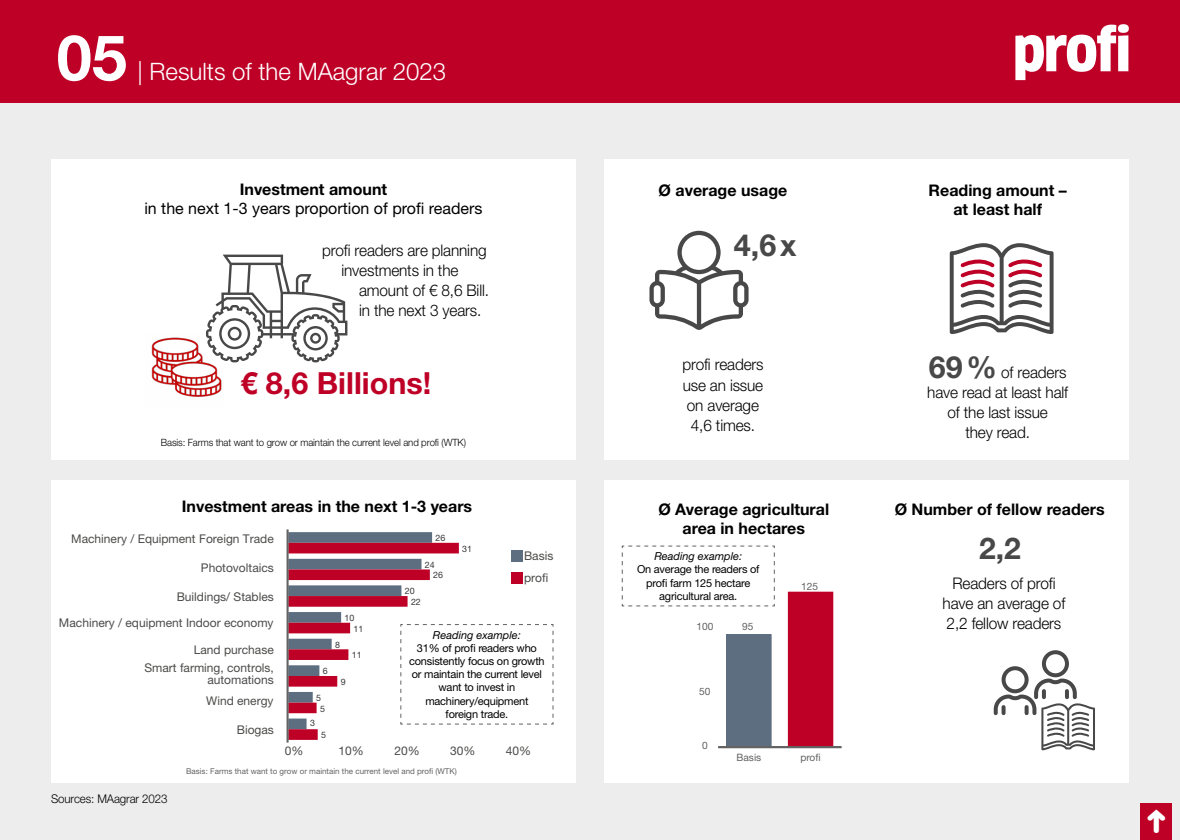
<style>
.page{position:relative;width:1180px;height:840px;background:#fff}
.page>*{position:absolute;margin:0;border:0;box-sizing:border-box;transform-origin:0 0}
.t1{font:700 63.2px "Helvetica Neue LT Pro";color:#fff}
.t2{font:700 30.4px "Helvetica Neue LT Pro";color:#be0027}
.t3{font:700 30.4px "Helvetica Neue LT Pro";color:#484848}
.t4{font:700 30px "Arial";letter-spacing:-.01em;color:#c00000}
.t5{font:700 30px "Helvetica Neue LT Pro";color:#484848}
.t6{font:300 24px "Helvetica Neue LT Pro";color:#fff}
.t7{font:300 16px/20px "Helvetica Neue LT Pro";letter-spacing:-.01em;color:#000;text-align:center;scale:.96 1}
.t8{font:700 16px/19.2px "Helvetica Neue LT Pro";color:#000;text-align:center}
.t9{font:16px "Helvetica Neue LT Pro";color:#000}
.t10{font:12px/18.6px "Helvetica Neue LT Pro";color:#4c4b4a}
.t11{font:300 12px "Helvetica Neue LT Pro";letter-spacing:-.01em;color:#000;scale:.96 1}
.t12{font:11px/13.2px "Helvetica Neue LT Pro";letter-spacing:-.02em;color:#000;text-align:center}
.t13{font:italic 11px "Helvetica Neue LT Pro";color:#000}
.t14{font:10.2px "Helvetica Neue LT Pro";color:#636363}
.t15{font:300 10px "Helvetica Neue LT Pro";letter-spacing:-.01em;color:#000;scale:.96 1}
.t16{font:8.8px "Helvetica Neue LT Pro";letter-spacing:.005em;color:#363636}
.t17{font:8px "Helvetica Neue LT Pro";color:#636363}
.s1{font-weight:700;font-size:30.4px;color:#484848}
</style>
<div class="page">
<div style="left:0;top:0;width:1179px;height:103px;background:#be0027"></div>
<svg style="left:1015px;top:24px;width:113px;height:56px"></svg>
<div style="left:0;top:103px;width:1179px;height:736px;background:#ededed"></div>
<div style="left:51px;top:159px;width:524px;height:300px;background:#fff"></div>
<div style="left:604px;top:480px;width:524px;height:302px;background:#fff"></div>
<svg style="left:993px;top:650px;width:101px;height:99px"></svg>
<img style="left:151px;top:337px;width:71px;height:60px">
<svg style="left:202px;top:254px;width:145px;height:110px"></svg>
<div style="left:604px;top:159px;width:524px;height:300px;background:#fff"></div>
<svg style="left:649px;top:231px;width:99px;height:99px"></svg>
<svg style="left:949px;top:243px;width:104px;height:91px"></svg>
<div style="left:52px;top:480px;width:522px;height:300px;background:#fff"></div>
<hr style="left:286px;top:529px;width:2px;height:213px;background:#636363">
<svg style="left:288px;top:532px;width:266px;height:207px"></svg>
<div style="left:726px;top:634px;width:45px;height:112px;background:#5c6e80"></div>
<div style="left:788px;top:592px;width:44px;height:154px;background:#be0027"></div>
<div style="left:787px;top:591px;width:46px;height:156px;border:1px solid #be0027"></div>
<hr style="left:718px;top:745px;width:123px;height:2px;background:#636363">
<svg style="left:621px;top:545px;width:154px;height:61px"></svg>
<div style="left:1140px;top:802px;width:32px;height:37px;background:#be0027"></div>
<h1 class="t1" style="left:57px;top:18px;width:72px">05</h1>
<h3 class="t6" style="left:137px;top:56px;width:310px">| Results of the MAagrar 2023</h3>
<p class="t8" style="left:240px;top:179px;width:149px">Investment amount</p>
<p class="t9" style="left:144px;top:198px;width:339px">in the next 1-3 years proportion of profi readers</p>
<p class="t7" style="left:322px;top:240px;width:173px">profi readers are planning investments in the</p>
<p class="t7" style="left:359px;top:280px;width:137px;text-align:left">amount of € 8,6 Bill. in the next 3 years.</p>
<h3 class="t4" style="left:242px;top:362px;width:225px">8,6 Mill arden € !</h3>
<h2 class="t2" style="left:240px;top:363px;width:192px">€ 8,6 Billions!</h2>
<p class="t15" style="left:161px;top:436px;width:319px">Basis: Farms that want to grow or maintain the current level and profi (WTK)</p>
<p class="t8" style="left:182px;top:496px;width:292px">Investment areas in the next 1-3 years</p>
<p class="t10" style="left:71px;top:529px;width:204px">Machinery / Equipment Foreign Trade</p>
<p class="t10" style="left:201px;top:557px;width:74px">Photovoltaics</p>
<p class="t10" style="left:177px;top:586px;width:99px">Buildings/ Stables</p>
<p class="t10" style="left:59px;top:613px;width:216px">Machinery / equipment Indoor economy</p>
<p class="t10" style="left:144px;top:639px;width:131px;text-align:right">Land purchase<br>Smart farming, controls,</p>
<p class="t10" style="left:206px;top:669px;width:69px;line-height:20.6px">automations<br>Wind energy</p>
<p class="t10" style="left:237px;top:719px;width:39px">Biogas</p>
<p class="t16" style="left:323px;top:665px;width:6px">6</p>
<p class="t16" style="left:316px;top:692px;width:6px">5</p>
<p class="t16" style="left:320px;top:702px;width:6px">5</p>
<p class="t16" style="left:321px;top:729px;width:6px">5</p>
<p class="t16" style="left:310px;top:717px;width:6px">3</p>
<p class="t16" style="left:344px;top:612px;width:11px">10</p>
<p class="t16" style="left:335px;top:638px;width:6px">8</p>
<p class="t16" style="left:353px;top:622px;width:11px">11</p>
<p class="t16" style="left:352px;top:649px;width:11px">11</p>
<p class="t16" style="left:341px;top:676px;width:6px">9</p>
<p class="t16" style="left:435px;top:532px;width:11px">26</p>
<p class="t16" style="left:425px;top:559px;width:11px">24</p>
<p class="t16" style="left:405px;top:585px;width:11px">20</p>
<p class="t16" style="left:411px;top:596px;width:11px">22</p>
<p class="t16" style="left:433px;top:569px;width:11px">26</p>
<p class="t16" style="left:462px;top:543px;width:11px">31</p>
<p class="t10" style="left:524px;top:543px;width:31px;line-height:22.4px">Basis profi</p>
<p class="t13" style="left:433px;top:627px;width:89px">Reading example:</p>
<p class="t12" style="left:409px;top:640px;width:137px">31% of profi readers who consistently focus on growth or maintain the current level want to invest in machinery/equipment foreign trade.</p>
<p class="t10" style="left:285px;top:740px;width:20px">0%</p>
<p class="t10" style="left:338px;top:740px;width:27px">10%</p>
<p class="t10" style="left:394px;top:740px;width:27px">20%</p>
<p class="t10" style="left:450px;top:740px;width:27px">30%</p>
<p class="t10" style="left:506px;top:740px;width:27px">40%</p>
<p class="t11" style="left:51px;top:791px;width:123px">Sources: MAagrar 2023</p>
<p class="t17" style="left:186px;top:766px;width:272px">Basis: Farms that want to grow or maintain the current level and profi (WTK)</p>
<p class="t8" style="left:658px;top:180px;width:130px">Ø average usage</p>
<h2 class="t3" style="left:733px;top:225px;width:64px">4,6x</h2>
<p class="t7" style="left:682px;top:354px;width:86px">profi readers use an issue on average<br>4,6 times.</p>
<p class="t8" style="left:658px;top:499px;width:172px">Ø Average agricultural area in hectares</p>
<p class="t13" style="left:654px;top:549px;width:89px">Reading example:</p>
<p class="t12" style="left:637px;top:562px;width:124px">On average the readers of profi farm 125 hectare agricultural area.</p>
<p class="t14" style="left:696px;top:619px;width:18px">100</p>
<p class="t14" style="left:699px;top:684px;width:13px">50</p>
<p class="t14" style="left:702px;top:739px;width:7px">0</p>
<p class="t14" style="left:742px;top:619px;width:13px">95</p>
<p class="t14" style="left:801px;top:579px;width:18px">125</p>
<p class="t14" style="left:736px;top:750px;width:26px">Basis</p>
<p class="t14" style="left:800px;top:750px;width:22px">profi</p>
<p class="t8" style="left:928px;top:180px;width:140px">Reading amount – at least half</p>
<p class="t7" style="left:927px;top:361px;width:148px"><span class="s1">69%</span> of readers have read at least half of the last issue<br>they read.</p>
<p class="t8" style="left:894px;top:499px;width:212px">Ø Number of fellow readers</p>
<h3 class="t5" style="left:978px;top:529px;width:43px">2,2</h3>
<p class="t7" style="left:942px;top:573px;width:129px">Readers of profi have an average of<br>2,2 fellow readers</p>
</div>
